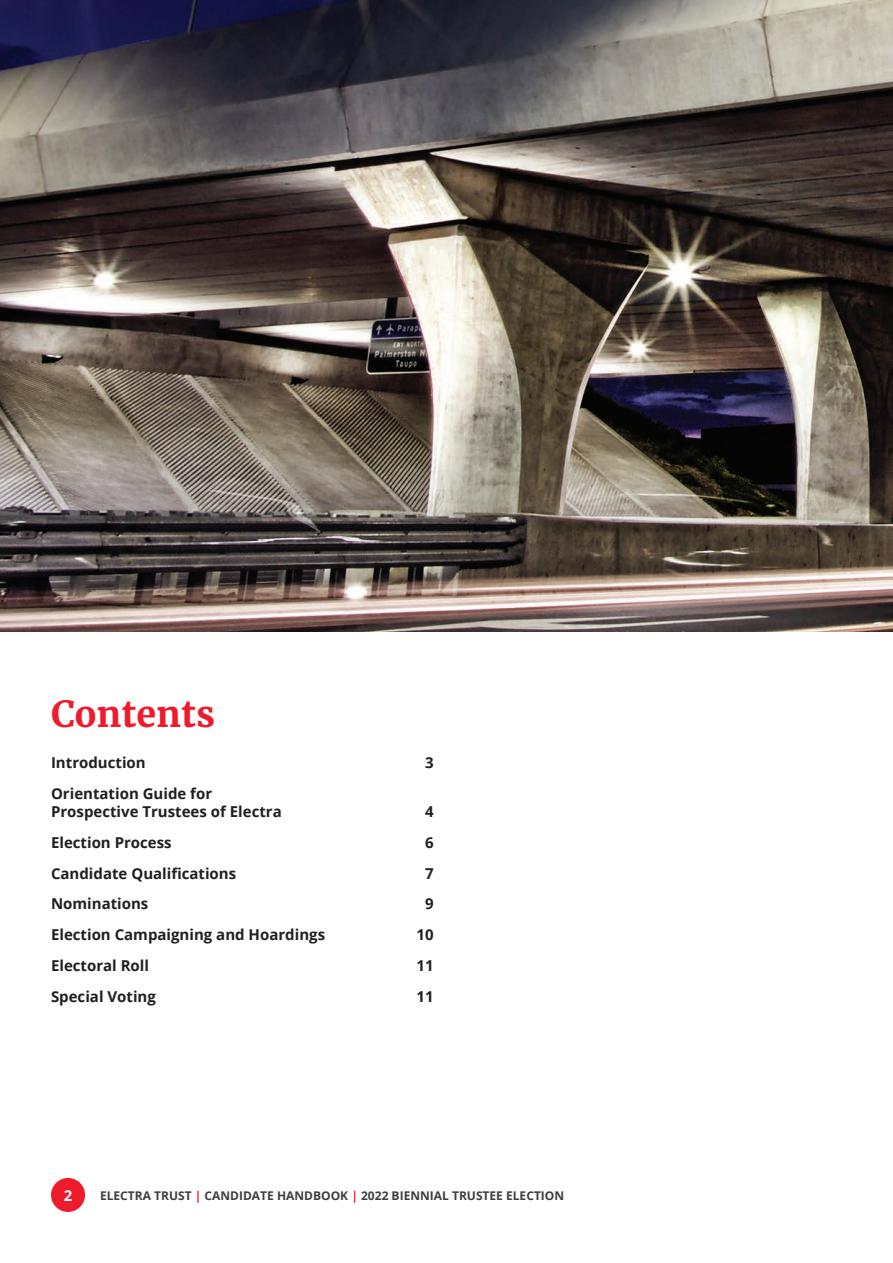
<style>
.page{position:relative;width:893px;height:1263px;background:#fff}
.page>*{position:absolute;margin:0;border:0;box-sizing:border-box;transform-origin:0 0}
.t1{font:700 36px "Merriweather";color:#ee1b2c}
.contents_1{font:700 15px/18px "Open Sans";color:#231f20}
.t2{font:700 15px "Open Sans";color:#fff}
.t3{font:700 12px "Open Sans";color:#3e3e3f}
.s1{color:#ee1b2c}
</style>
<div class="page">
<img style="left:0;top:0;width:893px;height:631px">
<div style="left:51px;top:1178px;width:34px;height:34px;background:#ee1b2c;border-radius:50%"></div>
<p class="t1" style="left:51px;top:691px;width:166px">Contents</p>
<p class="contents_1" style="left:51px;top:753px;width:96px">Introduction</p>
<p class="contents_1" style="left:425px;top:753px;width:10px">3</p>
<p class="contents_1" style="left:51px;top:784px;width:232px">Orientation Guide for<br>Prospective Trustees of Electra</p>
<p class="contents_1" style="left:425px;top:802px;width:10px">4</p>
<p class="contents_1" style="left:51px;top:833px;width:122px">Election Process</p>
<p class="contents_1" style="left:425px;top:833px;width:10px">6</p>
<p class="contents_1" style="left:51px;top:864px;width:187px">Candidate Qualifications</p>
<p class="contents_1" style="left:425px;top:864px;width:10px">7</p>
<p class="contents_1" style="left:51px;top:895px;width:99px">Nominations</p>
<p class="contents_1" style="left:425px;top:895px;width:10px">9</p>
<p class="contents_1" style="left:51px;top:925px;width:276px">Election Campaigning and Hoardings</p>
<p class="contents_1" style="left:417px;top:925px;width:19px">10</p>
<p class="contents_1" style="left:51px;top:956px;width:100px">Electoral Roll</p>
<p class="contents_1" style="left:417px;top:956px;width:19px">11</p>
<p class="contents_1" style="left:51px;top:987px;width:106px">Special Voting</p>
<p class="contents_1" style="left:417px;top:987px;width:19px">11</p>
<p class="t2" style="left:64px;top:1185px;width:10px">2</p>
<p class="t3" style="left:100px;top:1187px;width:466px">ELECTRA TRUST <span class="s1">|</span> CANDIDATE HANDBOOK <span class="s1">|</span> 2022 BIENNIAL TRUSTEE ELECTION</p>
</div>
